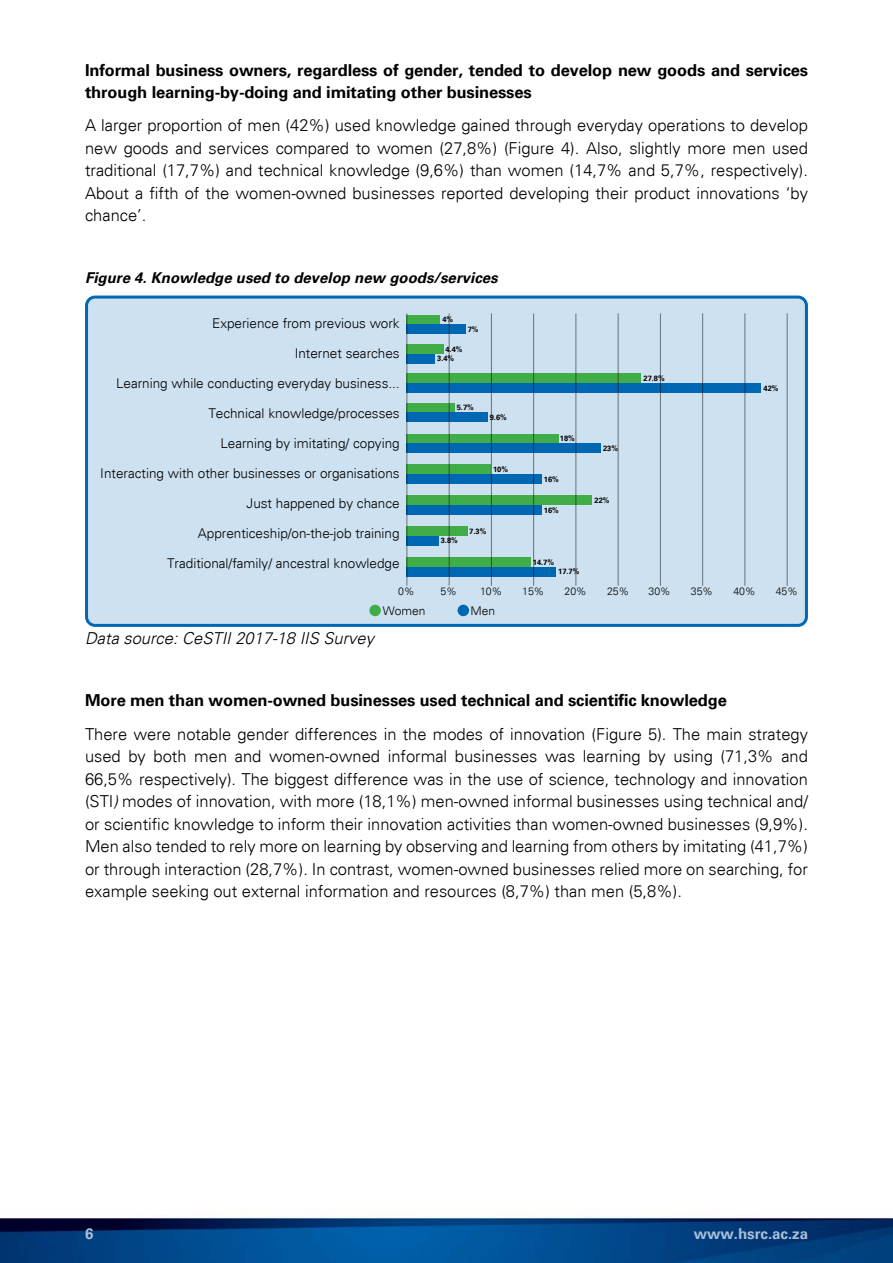
<style>
.page{position:relative;width:893px;height:1263px;background:#fff}
.page>*{position:absolute;margin:0;border:0;box-sizing:border-box;transform-origin:0 0}
.t1{font:300 16.5px/22.5px "Univers";color:#000;text-align:justify}
.t2{font:700 16.5px/22.5px "Univers";letter-spacing:-.01em;color:#000}
.t3{font:italic 300 16.5px "Univers";color:#000}
.t4{font:italic 700 15px "Univers";color:#000}
.t5{font:700 15px "Univers";color:#a8c0da}
.t6{font:300 13.5px "Univers";color:#000}
.t7{font:300 12px "Univers";color:#000}
.t8{font:300 10.5px "Univers";color:#000}
.t9{font:700 7.5px "Univers";color:#000}
.s1{font-style:italic}
</style>
<div class="page">
<img style="left:0;top:1217px;width:893px;height:46px">
<div style="left:87px;top:296px;width:719px;height:330px;background:#cde1f0;border-radius:9px"></div>
<div style="left:85px;top:296px;width:723px;height:331px;border:3px solid #0067b3;border-radius:9px"></div>
<div style="left:406px;top:315px;width:34px;height:10px;background:#41ad49"></div>
<div style="left:406px;top:344px;width:38px;height:10px;background:#41ad49"></div>
<div style="left:406px;top:374px;width:235px;height:9px;background:#41ad49"></div>
<div style="left:406px;top:403px;width:49px;height:10px;background:#41ad49"></div>
<div style="left:406px;top:434px;width:153px;height:9px;background:#41ad49"></div>
<div style="left:406px;top:465px;width:85px;height:9px;background:#41ad49"></div>
<div style="left:406px;top:495px;width:186px;height:10px;background:#41ad49"></div>
<div style="left:406px;top:526px;width:62px;height:10px;background:#41ad49"></div>
<div style="left:406px;top:557px;width:125px;height:10px;background:#41ad49"></div>
<div style="left:406px;top:325px;width:60px;height:9px;background:#0067b3"></div>
<div style="left:406px;top:354px;width:29px;height:10px;background:#0067b3"></div>
<div style="left:406px;top:383px;width:355px;height:10px;background:#0067b3"></div>
<div style="left:406px;top:413px;width:82px;height:9px;background:#0067b3"></div>
<div style="left:406px;top:443px;width:195px;height:10px;background:#0067b3"></div>
<div style="left:406px;top:474px;width:136px;height:10px;background:#0067b3"></div>
<div style="left:406px;top:505px;width:136px;height:10px;background:#0067b3"></div>
<div style="left:406px;top:536px;width:33px;height:10px;background:#0067b3"></div>
<div style="left:406px;top:567px;width:150px;height:9px;background:#0067b3"></div>
<hr style="left:406px;top:313px;width:1px;height:273px;background:#000">
<hr style="left:533px;top:313px;width:1px;height:273px;background:#000">
<hr style="left:449px;top:313px;width:1px;height:273px;background:#000">
<hr style="left:575px;top:313px;width:1px;height:273px;background:#000">
<hr style="left:660px;top:313px;width:1px;height:273px;background:#000">
<hr style="left:744px;top:313px;width:1px;height:273px;background:#000">
<hr style="left:491px;top:313px;width:1px;height:273px;background:#000">
<hr style="left:618px;top:313px;width:1px;height:273px;background:#000">
<hr style="left:702px;top:313px;width:1px;height:273px;background:#000">
<hr style="left:787px;top:313px;width:1px;height:273px;background:#000">
<div style="left:369px;top:605px;width:12px;height:11px;background:#41ad49;border-radius:50%"></div>
<div style="left:458px;top:605px;width:11px;height:11px;background:#0067b3;border-radius:50%"></div>
<p class="t2" style="left:85px;top:59px;width:724px">Informal business owners, regardless of gender, tended to develop new goods and services through learning-by-doing and imitating other businesses</p>
<p class="t1" style="left:85px;top:114px;width:724px">A larger proportion of men (42%) used knowledge gained through everyday operations to develop new goods and services compared to women (27,8%) (Figure 4). Also, slightly more men used traditional (17,7%) and technical knowledge (9,6%) than women (14,7% and 5,7%, respectively).<br>About a fifth of the women-owned businesses reported developing their product innovations ‘by chance’.</p>
<p class="t4" style="left:85px;top:269px;width:414px">Figure 4. Knowledge used to develop new goods/services</p>
<p class="t9" style="left:442px;top:315px;width:12px">4%</p>
<p class="t9" style="left:445px;top:345px;width:19px">4.4%</p>
<p class="t6" style="left:212px;top:315px;width:189px">Experience from previous work</p>
<p class="t6" style="left:295px;top:345px;width:107px">Internet searches</p>
<p class="t6" style="left:116px;top:375px;width:285px">Learning while conducting everyday business...</p>
<p class="t6" style="left:208px;top:405px;width:193px">Technical knowledge/processes</p>
<p class="t6" style="left:220px;top:435px;width:181px">Learning by imitating/ copying</p>
<p class="t6" style="left:100px;top:465px;width:301px">Interacting with other businesses or organisations</p>
<p class="t6" style="left:247px;top:495px;width:155px">Just happened by chance</p>
<p class="t6" style="left:198px;top:525px;width:203px">Apprenticeship/on-the-job training</p>
<p class="t6" style="left:167px;top:555px;width:234px">Traditional/family/ ancestral knowledge</p>
<p class="t8" style="left:398px;top:585px;width:18px">0%</p>
<p class="t8" style="left:441px;top:585px;width:18px">5%</p>
<p class="t8" style="left:480px;top:585px;width:24px">10%</p>
<p class="t8" style="left:522px;top:585px;width:24px">15%</p>
<p class="t8" style="left:564px;top:585px;width:24px">20%</p>
<p class="t8" style="left:607px;top:585px;width:24px">25%</p>
<p class="t8" style="left:648px;top:585px;width:24px">30%</p>
<p class="t8" style="left:691px;top:585px;width:24px">35%</p>
<p class="t8" style="left:733px;top:585px;width:24px">40%</p>
<p class="t8" style="left:776px;top:585px;width:24px">45%</p>
<p class="t9" style="left:468px;top:325px;width:12px">7%</p>
<p class="t9" style="left:437px;top:354px;width:19px">3.4%</p>
<p class="t9" style="left:644px;top:374px;width:23px">27.8%</p>
<p class="t9" style="left:763px;top:384px;width:17px">42%</p>
<p class="t9" style="left:457px;top:403px;width:19px">5.7%</p>
<p class="t9" style="left:490px;top:413px;width:19px">9.6%</p>
<p class="t9" style="left:560px;top:434px;width:17px">18%</p>
<p class="t9" style="left:603px;top:444px;width:17px">23%</p>
<p class="t9" style="left:493px;top:465px;width:17px">10%</p>
<p class="t9" style="left:544px;top:475px;width:17px">16%</p>
<p class="t9" style="left:544px;top:505px;width:17px">16%</p>
<p class="t9" style="left:595px;top:496px;width:17px">22%</p>
<p class="t9" style="left:469px;top:527px;width:19px">7.3%</p>
<p class="t9" style="left:441px;top:536px;width:19px">3.8%</p>
<p class="t9" style="left:533px;top:557px;width:23px">14.7%</p>
<p class="t9" style="left:558px;top:567px;width:23px">17.7%</p>
<p class="t7" style="left:383px;top:603px;width:44px">Women</p>
<p class="t7" style="left:471px;top:603px;width:26px">Men</p>
<p class="t3" style="left:85px;top:629px;width:290px">Data source: CeSTII 2017-18 IIS Survey</p>
<p class="t2" style="left:85px;top:690px;width:643px">More men than women-owned businesses used technical and scientific knowledge</p>
<p class="t1" style="left:85px;top:722px;width:724px">There were notable gender differences in the modes of innovation (Figure 5). The main strategy used by both men and women-owned informal businesses was learning by using (71,3% and 66,5% respectively). The biggest difference was in the use of science, technology and innovation (STI<span class="s1">)</span> modes of innovation, with more (18,1%) men-owned informal businesses using technical and/ or scientific knowledge to inform their innovation activities than women-owned businesses (9,9%).<br>Men also tended to rely more on learning by observing and learning from others by imitating (41,7%) or through interaction (28,7%). In contrast, women-owned businesses relied more on searching, for example seeking out external information and resources (8,7%) than men (5,8%).</p>
<p class="t5" style="left:85px;top:1224px;width:10px">6</p>
<p class="t5" style="left:694px;top:1224px;width:116px">www.hsrc.ac.za</p>
</div>
